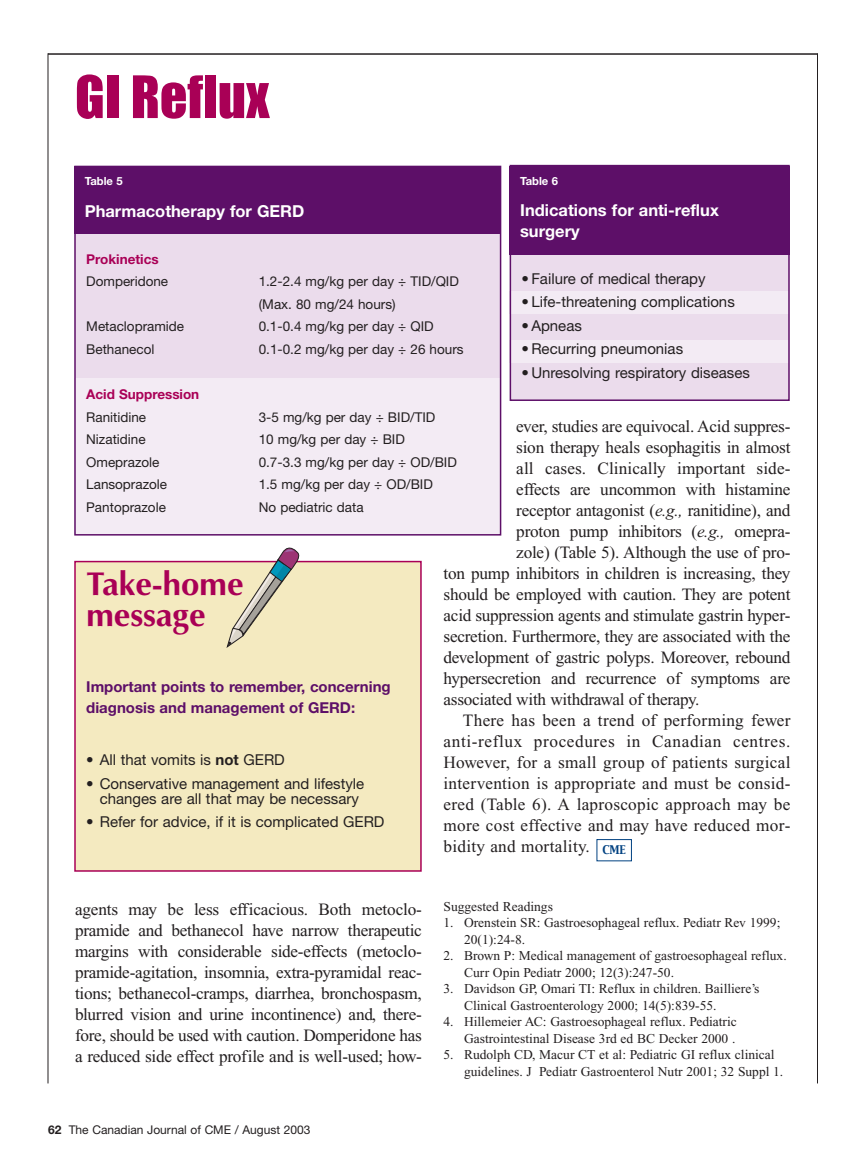
<style>
.page{position:relative;width:864px;height:1175px;background:#fff}
.page>*{position:absolute;margin:0;border:0;box-sizing:border-box;transform-origin:0 0}
.t1{font:54px "Impact";color:#a90056}
.t2{font:700 33px/30.5px "Optima";color:#a90056}
.t3{font:17.25px/21px "Times New Roman";letter-spacing:-.015em;color:#231f20;text-align:justify}
.t4{font:17.25px "Times New Roman";letter-spacing:.015em;color:#231f20}
.t5{font:17.25px "Times New Roman";letter-spacing:.035em;color:#231f20}
.t6{font:17.25px "Times New Roman";letter-spacing:.005em;color:#231f20}
.t7{font:700 16.5px/21px "Helvetica Neue";color:#fff}
.t8{font:15px/15px "Helvetica Neue";color:#231f20;text-align:center}
.t9{font:700 15px/21px "Helvetica Neue";color:#5d0f68}
.t10{font:13.5px/16.5px "Times New Roman";color:#231f20}
.t11{font:13.5px/22.5px "Helvetica Neue";color:#231f20}
.t12{font:700 13.5px "Helvetica Neue";color:#a90056}
.t13{font:12px "Helvetica Neue";color:#231f20}
.t14{font:700 11.25px "Helvetica Neue";color:#fff}
.t15{font:10.5px "Capitals";color:#004181}
.s1{font-style:italic}
.s2{font-weight:700}
</style>
<div class="page">
<div style="left:511px;top:242px;width:278px;height:157px;background:#ebdcec"></div>
<div style="left:510px;top:291px;width:279px;height:23px;background:#f3ebf4"></div>
<div style="left:510px;top:340px;width:279px;height:22px;background:#f3ebf4"></div>
<div style="left:76px;top:230px;width:424px;height:304px;background:#ebdcec"></div>
<div style="left:74px;top:378px;width:426px;height:156px;background:#f3ebf4"></div>
<hr style="left:48px;top:53px;width:770px;height:2px;background:#231f20">
<hr style="left:48px;top:53px;width:1px;height:1030px;background:#231f20">
<hr style="left:817px;top:53px;width:1px;height:1030px;background:#231f20">
<div style="left:75px;top:561px;width:346px;height:310px;background:#f4eac0"></div>
<div style="left:74px;top:561px;width:348px;height:310px;border:2px solid #a90056"></div>
<svg style="left:226px;top:547px;width:77px;height:101px"></svg>
<div style="left:510px;top:165px;width:280px;height:236px;border:2px solid #5d0f68"></div>
<div style="left:510px;top:166px;width:280px;height:89px;background:#5d0f68"></div>
<div style="left:74px;top:166px;width:426px;height:68px;background:#5d0f68"></div>
<div style="left:597px;top:839px;width:35px;height:22px;border:1px solid #004181"></div>
<h1 class="t1" style="left:75px;top:79px;width:196px">GI Reflux</h1>
<p class="t14" style="left:85px;top:177px;width:40px">Table 5</p>
<p class="t7" style="left:85px;top:202px;width:221px">Pharmacotherapy for GERD</p>
<p class="t14" style="left:520px;top:176px;width:40px">Table 6</p>
<p class="t7" style="left:520px;top:201px;width:200px">Indications for anti-reflux surgery</p>
<p class="t12" style="left:86px;top:254px;width:74px">Prokinetics</p>
<p class="t11" style="left:86px;top:271px;width:83px">Domperidone</p>
<p class="t11" style="left:259px;top:271px;width:202px">1.2-2.4 mg/kg per day ÷ TID/QID (Max. 80 mg/24 hours)</p>
<p class="t11" style="left:86px;top:317px;width:99px">Metaclopramide</p>
<p class="t11" style="left:259px;top:317px;width:176px">0.1-0.4 mg/kg per day ÷ QID</p>
<p class="t11" style="left:86px;top:339px;width:70px">Bethanecol</p>
<p class="t11" style="left:259px;top:339px;width:206px">0.1-0.2 mg/kg per day ÷ 26 hours</p>
<p class="t12" style="left:86px;top:389px;width:115px">Acid Suppression</p>
<p class="t11" style="left:86px;top:407px;width:61px">Ranitidine</p>
<p class="t11" style="left:259px;top:407px;width:178px">3-5 mg/kg per day ÷ BID/TID</p>
<p class="t11" style="left:86px;top:429px;width:61px">Nizatidine</p>
<p class="t11" style="left:259px;top:429px;width:148px">10 mg/kg per day ÷ BID</p>
<p class="t11" style="left:86px;top:452px;width:75px">Omeprazole</p>
<p class="t11" style="left:259px;top:452px;width:200px">0.7-3.3 mg/kg per day ÷ OD/BID</p>
<p class="t11" style="left:86px;top:474px;width:82px">Lansoprazole</p>
<p class="t11" style="left:259px;top:474px;width:176px">1.5 mg/kg per day ÷ OD/BID</p>
<p class="t11" style="left:86px;top:497px;width:81px">Pantoprazole</p>
<p class="t11" style="left:259px;top:497px;width:106px">No pediatric data</p>
<p class="t8" style="left:522px;top:272px;width:186px">• Failure of medical therapy</p>
<p class="t8" style="left:522px;top:296px;width:215px">• Life-threatening complications</p>
<p class="t8" style="left:522px;top:319px;width:62px">•Apneas</p>
<p class="t8" style="left:522px;top:343px;width:163px">•Recurring pneumonias</p>
<p class="t8" style="left:522px;top:367px;width:230px">• Unresolving respiratory diseases</p>
<p class="t3" style="left:516px;top:417px;width:276px">ever, studies are equivocal. Acid suppres-</p>
<p class="t3" style="left:516px;top:438px;width:276px">sion therapy heals esophagitis in almost</p>
<p class="t6" style="left:516px;top:462px;width:276px">all cases. Clinically important side-</p>
<p class="t3" style="left:516px;top:480px;width:276px">effects are uncommon with histamine</p>
<p class="t3" style="left:516px;top:501px;width:276px">receptor antagonist (<span class="s1">e.g.,</span> ranitidine), and</p>
<p class="t3" style="left:516px;top:522px;width:276px">proton pump inhibitors (<span class="s1">e.g.,</span> omepra-</p>
<p class="t3" style="left:516px;top:543px;width:276px">zole) (Table 5). Although the use of pro-</p>
<p class="t3" style="left:444px;top:564px;width:348px">ton pump inhibitors in children is increasing, they</p>
<p class="t3" style="left:444px;top:585px;width:348px">should be employed with caution. They are potent</p>
<p class="t3" style="left:444px;top:606px;width:349px">acid suppression agents and stimulate gastrin hyper-</p>
<p class="t3" style="left:444px;top:627px;width:348px">secretion. Furthermore, they are associated with the</p>
<p class="t3" style="left:444px;top:648px;width:349px">development of gastric polyps. Moreover, rebound</p>
<p class="t3" style="left:444px;top:669px;width:348px">hypersecretion and recurrence of symptoms are</p>
<p class="t3" style="left:444px;top:690px;width:257px">associated with withdrawal of therapy.</p>
<p class="t4" style="left:463px;top:714px;width:329px">There has been a trend of performing fewer</p>
<p class="t5" style="left:444px;top:735px;width:348px">anti-reflux procedures in Canadian centres.</p>
<p class="t4" style="left:444px;top:756px;width:348px">However, for a small group of patients surgical</p>
<p class="t4" style="left:444px;top:777px;width:348px">intervention is appropriate and must be consid-</p>
<p class="t4" style="left:444px;top:798px;width:348px">ered (Table 6). A laproscopic approach may be</p>
<p class="t4" style="left:444px;top:819px;width:348px">more cost effective and may have reduced mor-</p>
<p class="t4" style="left:444px;top:840px;width:148px">bidity and mortality.</p>
<h2 class="t2" style="left:86px;top:572px;width:159px">Take-home message</h2>
<p class="t9" style="left:86px;top:677px;width:306px">Important points to remember, concerning diagnosis and management of GERD:</p>
<p class="t8" style="left:86px;top:753px;width:200px">• All that vomits is <span class="s2">not</span> GERD</p>
<p class="t8" style="left:86px;top:777px;width:280px">• Conservative management and lifestyle changes are all that may be necessary</p>
<p class="t8" style="left:86px;top:816px;width:300px">• Refer for advice, if it is complicated GERD</p>
<p class="t15" style="left:603px;top:844px;width:25px">CME</p>
<p class="t3" style="left:75px;top:900px;width:348px">agents may be less efficacious. Both metoclo&shy;pramide and bethanecol have narrow therapeutic margins with considerable side-effects (metoclo&shy;pramide-agitation, insomnia, extra-pyramidal reac&shy;tions; bethanecol-cramps, diarrhea, bronchospasm, blurred vision and urine incontinence) and, there&shy;fore, should be used with caution. Domperidone has a reduced side effect profile and is well-used; how-</p>
<p class="t13" style="left:48px;top:1125px;width:264px"><span class="s2">62</span> The Canadian Journal of CME / August 2003</p>
<p class="t10" style="left:444px;top:899px;width:111px">Suggested Readings</p>
<p class="t10" style="left:464px;top:916px;width:318px;text-indent:-21px">1. Orenstein SR: Gastroesophageal reflux. Pediatr Rev 1999;<br>20(1):24-8.</p>
<p class="t10" style="left:464px;top:949px;width:324px;text-indent:-21px">2. Brown P: Medical management of gastroesophageal reflux.<br>Curr Opin Pediatr 2000; 12(3):247-50.</p>
<p class="t10" style="left:464px;top:982px;width:297px;text-indent:-21px">3. Davidson GP, Omari TI: Reflux in children. Bailliere’s<br>Clinical Gastroenterology 2000; 14(5):839-55.</p>
<p class="t10" style="left:444px;top:1015px;width:295px;text-align:right">4. Hillemeier AC: Gastroesophageal reflux. Pediatric<br>Gastrointestinal Disease 3rd ed BC Decker 2000 .</p>
<p class="t10" style="left:464px;top:1048px;width:321px;text-indent:-21px">5. Rudolph CD, Macur CT et al: Pediatric GI reflux clinical guidelines. J Pediatr Gastroenterol Nutr 2001; 32 Suppl 1.</p>
</div>
